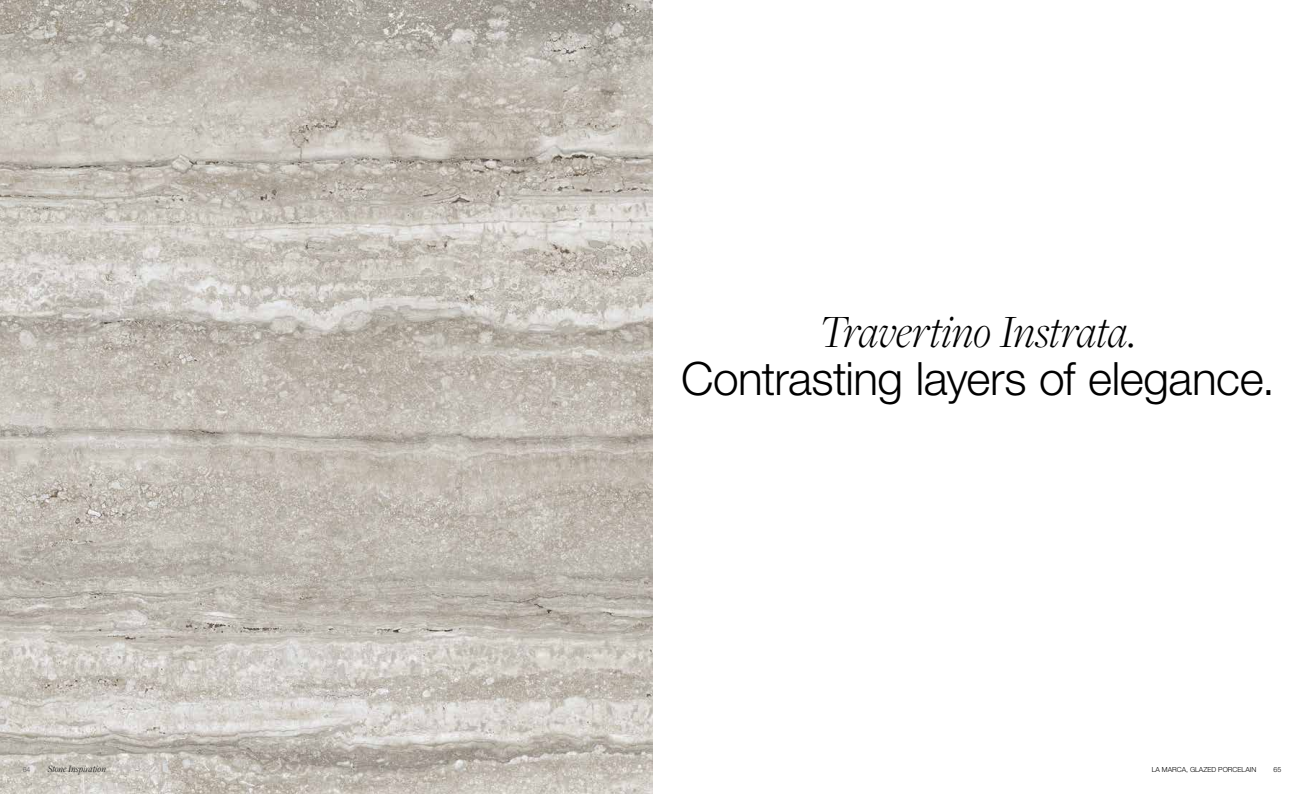
<style>
.page{position:relative;width:1304px;height:794px;background:#fff}
.page>*{position:absolute;margin:0;border:0;box-sizing:border-box;transform-origin:0 0}
.t1{font:italic 300 48px "Freight Disp Pro";letter-spacing:-.015em;color:#000}
.t2{font:300 46px "Helvetica Neue LT Pro";letter-spacing:-.01em;color:#000}
.t3{font:italic 300 10px "Freight Disp Pro";color:#000}
.t4{font:300 7px "Helvetica Neue LT Pro";color:#000}
.t5{font:300 7px "Helvetica Neue LT Pro";color:#575756}
</style>
<div class="page">
<img style="left:0;top:0;width:653px;height:794px">
<p class="t1" style="left:819px;top:300px;width:320px">Travertino Instrata.</p>
<p class="t2" style="left:681px;top:351px;width:595px">Contrasting layers of elegance.</p>
<p class="t5" style="left:23px;top:764px;width:9px">64</p>
<p class="t3" style="left:48px;top:762px;width:60px">Stone Inspiration</p>
<p class="t4" style="left:1152px;top:764px;width:106px">LA MARCA, GLAZED PORCELAIN</p>
<p class="t4" style="left:1273px;top:764px;width:9px">65</p>
</div>
